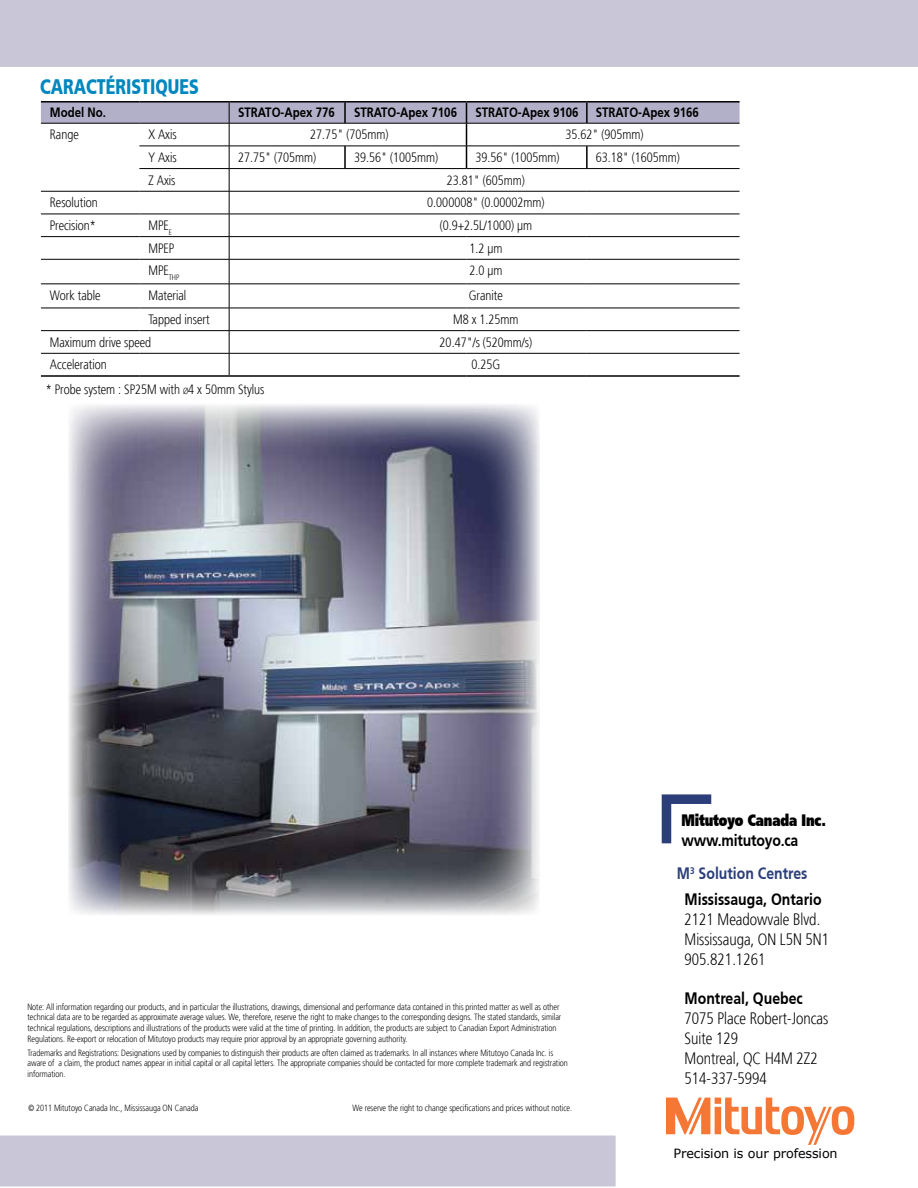
<style>
.page{position:relative;width:918px;height:1188px;background:#fff}
.page>*{position:absolute;margin:0;border:0;box-sizing:border-box;transform-origin:0 0}
.t1{font:900 21px "Mitutoyo Frutiger";color:#0087bf;scale:.8 1}
.t2{font:300 16.5px/19.8px "Mitutoyo Frutiger";color:#000}
.t3{font:700 16.5px "Mitutoyo Frutiger";color:#000}
.t4{font:900 16.5px "Mitutoyo Frutiger";letter-spacing:-.01em;color:#000;scale:.8 1}
.t5{font:700 16.5px "Mitutoyo Frutiger";color:#2b3e7a}
.t6{font:300 13.5px "Mitutoyo Frutiger";color:#000}
.t7{font:700 13.5px "Mitutoyo Frutiger";color:#000}
.t8{font:12.75px "Verdana";letter-spacing:-.01em;color:#000}
.t9{font:300 9px/10.8px "Mitutoyo Frutiger";color:#000}
.s1{font-size:9px}
</style>
<div class="page">
<div style="left:0;top:0;width:918px;height:66px;background:#c9c6d7"></div>
<svg style="left:662px;top:794px;width:49px;height:49px"></svg>
<div style="left:0;top:1135px;width:616px;height:52px;background:#c9c6d7"></div>
<svg style="left:666px;top:1098px;width:188px;height:47px"></svg>
<img style="left:68px;top:404px;width:472px;height:511px">
<svg style="left:41px;top:103px;width:699px;height:272px"></svg>
<hr style="left:345px;top:353px;width:122px;height:1px;background:#000">
<hr style="left:467px;top:353px;width:120px;height:1px;background:#000">
<hr style="left:587px;top:353px;width:153px;height:1px;background:#000">
<hr style="left:41px;top:123px;width:98px;height:1px;background:#000">
<hr style="left:139px;top:123px;width:90px;height:1px;background:#000">
<hr style="left:139px;top:146px;width:90px;height:1px;background:#000">
<hr style="left:139px;top:168px;width:90px;height:1px;background:#000">
<hr style="left:41px;top:191px;width:98px;height:1px;background:#000">
<hr style="left:139px;top:191px;width:90px;height:1px;background:#000">
<hr style="left:41px;top:214px;width:98px;height:1px;background:#000">
<hr style="left:139px;top:214px;width:90px;height:1px;background:#000">
<hr style="left:41px;top:236px;width:98px;height:1px;background:#000">
<hr style="left:139px;top:236px;width:90px;height:1px;background:#000">
<hr style="left:41px;top:259px;width:98px;height:1px;background:#000">
<hr style="left:139px;top:259px;width:90px;height:1px;background:#000">
<hr style="left:41px;top:284px;width:98px;height:1px;background:#000">
<hr style="left:139px;top:284px;width:90px;height:1px;background:#000">
<hr style="left:41px;top:308px;width:98px;height:1px;background:#000">
<hr style="left:139px;top:308px;width:90px;height:1px;background:#000">
<hr style="left:41px;top:330px;width:98px;height:1px;background:#000">
<hr style="left:139px;top:330px;width:90px;height:1px;background:#000">
<hr style="left:41px;top:353px;width:98px;height:1px;background:#000">
<hr style="left:139px;top:353px;width:90px;height:1px;background:#000">
<hr style="left:41px;top:101px;width:98px;height:2px;background:#000">
<hr style="left:139px;top:101px;width:90px;height:2px;background:#000">
<hr style="left:229px;top:101px;width:116px;height:2px;background:#000">
<hr style="left:345px;top:101px;width:122px;height:2px;background:#000">
<hr style="left:467px;top:101px;width:120px;height:2px;background:#000">
<hr style="left:587px;top:101px;width:153px;height:2px;background:#000">
<hr style="left:41px;top:375px;width:98px;height:2px;background:#000">
<hr style="left:139px;top:375px;width:90px;height:2px;background:#000">
<hr style="left:229px;top:375px;width:116px;height:2px;background:#000">
<hr style="left:345px;top:375px;width:122px;height:2px;background:#000">
<hr style="left:467px;top:375px;width:120px;height:2px;background:#000">
<hr style="left:587px;top:375px;width:153px;height:2px;background:#000">
<h1 class="t1" style="left:40px;top:74px;width:200px">CARACTÉRISTIQUES</h1>
<h3 class="t7" style="left:50px;top:105px;width:58px">Model No.</h3>
<h3 class="t7" style="left:238px;top:105px;width:98px">STRATO-Apex 776</h3>
<h3 class="t7" style="left:354px;top:105px;width:105px">STRATO-Apex 7106</h3>
<h3 class="t7" style="left:476px;top:105px;width:105px">STRATO-Apex 9106</h3>
<h3 class="t7" style="left:596px;top:105px;width:105px">STRATO-Apex 9166</h3>
<h3 class="t6" style="left:50px;top:127px;width:30px">Range</h3>
<h3 class="t6" style="left:148px;top:127px;width:30px">X Axis</h3>
<h3 class="t6" style="left:310px;top:127px;width:80px">27.75" (705mm)</h3>
<h3 class="t6" style="left:566px;top:127px;width:80px">35.62" (905mm)</h3>
<h3 class="t6" style="left:148px;top:150px;width:30px">Y Axis</h3>
<h3 class="t6" style="left:238px;top:150px;width:80px">27.75" (705mm)</h3>
<h3 class="t6" style="left:354px;top:150px;width:86px">39.56" (1005mm)</h3>
<h3 class="t6" style="left:476px;top:150px;width:86px">39.56" (1005mm)</h3>
<h3 class="t6" style="left:596px;top:150px;width:86px">63.18" (1605mm)</h3>
<h3 class="t6" style="left:148px;top:172px;width:28px">Z Axis</h3>
<h3 class="t6" style="left:447px;top:172px;width:80px">23.81" (605mm)</h3>
<h3 class="t6" style="left:50px;top:195px;width:50px">Resolution</h3>
<h3 class="t6" style="left:427px;top:195px;width:119px">0.000008" (0.00002mm)</h3>
<h3 class="t6" style="left:50px;top:218px;width:48px">Precision*</h3>
<h3 class="t6" style="left:148px;top:218px;width:25px">MPE<sub>E</sub></h3>
<h3 class="t6" style="left:440px;top:218px;width:94px">(0.9+2.5L/1000) µm</h3>
<h3 class="t6" style="left:148px;top:240px;width:27px">MPEP</h3>
<h3 class="t6" style="left:469px;top:240px;width:35px">1.2 µm</h3>
<h3 class="t6" style="left:148px;top:263px;width:32px">MPE<sub>THP</sub></h3>
<h3 class="t6" style="left:469px;top:263px;width:35px">2.0 µm</h3>
<h3 class="t6" style="left:50px;top:288px;width:52px">Work table</h3>
<h3 class="t6" style="left:148px;top:288px;width:39px">Material</h3>
<h3 class="t6" style="left:469px;top:288px;width:36px">Granite</h3>
<h3 class="t6" style="left:148px;top:312px;width:63px">Tapped insert</h3>
<h3 class="t6" style="left:453px;top:312px;width:67px">M8 x 1.25mm</h3>
<h3 class="t6" style="left:50px;top:334px;width:103px">Maximum drive speed</h3>
<h3 class="t6" style="left:440px;top:334px;width:94px">20.47"/s (520mm/s)</h3>
<h3 class="t6" style="left:50px;top:357px;width:58px">Acceleration</h3>
<h3 class="t6" style="left:471px;top:357px;width:30px">0.25G</h3>
<h3 class="t6" style="left:46px;top:382px;width:220px">* Probe system : SP25M with <span class="s1">Ø</span>4 x 50mm Stylus</h3>
<h2 class="t4" style="left:682px;top:810px;width:182px">Mitutoyo Canada Inc.</h2>
<h2 class="t3" style="left:682px;top:831px;width:118px">www.mitutoyo.ca</h2>
<p class="t9" style="left:27px;top:1001px;width:535px">Note: All information regarding our products, and in particular the illustrations, drawings, dimensional and performance data contained in this printed matter as well as other technical data are to be regarded as approximate average values. We, therefore, reserve the right to make changes to the corresponding designs. The stated standards, similar technical regulations, descriptions and illustrations of the products were valid at the time of printing. In addition, the products are subject to Canadian Export Administration Regulations. Re-export or relocation of Mitutoyo products may require prior approval by an appropriate governing authority.</p>
<p class="t9" style="left:27px;top:1047px;width:542px">Trademarks and Registrations: Designations used by companies to distinguish their products are often claimed as trademarks. In all instances where Mitutoyo Canada Inc. is aware of a claim, the product names appear in initial capital or all capital letters. The appropriate companies should be contacted for more complete trademark and registration information.</p>
<p class="t9" style="left:28px;top:1102px;width:171px">© 2011 Mitutoyo Canada Inc., Mississauga ON Canada</p>
<p class="t9" style="left:352px;top:1102px;width:221px">We reserve the right to change specifications and prices without notice.</p>
<h2 class="t5" style="left:677px;top:864px;width:132px">M<sup>3</sup> Solution Centres</h2>
<h2 class="t3" style="left:685px;top:890px;width:139px">Mississauga, Ontario</h2>
<h2 class="t2" style="left:685px;top:910px;width:146px">2121 Meadowvale Blvd.<br>Mississauga, ON L5N 5N1<br>905.821.1261</h2>
<h2 class="t3" style="left:685px;top:989px;width:120px">Montreal, Quebec</h2>
<h2 class="t2" style="left:685px;top:1009px;width:145px">7075 Place Robert-Joncas<br>Suite 129<br>Montreal, QC H4M 2Z2<br>514-337-5994</h2>
<h3 class="t8" style="left:674px;top:1145px;width:166px">Precision is our profession</h3>
</div>
